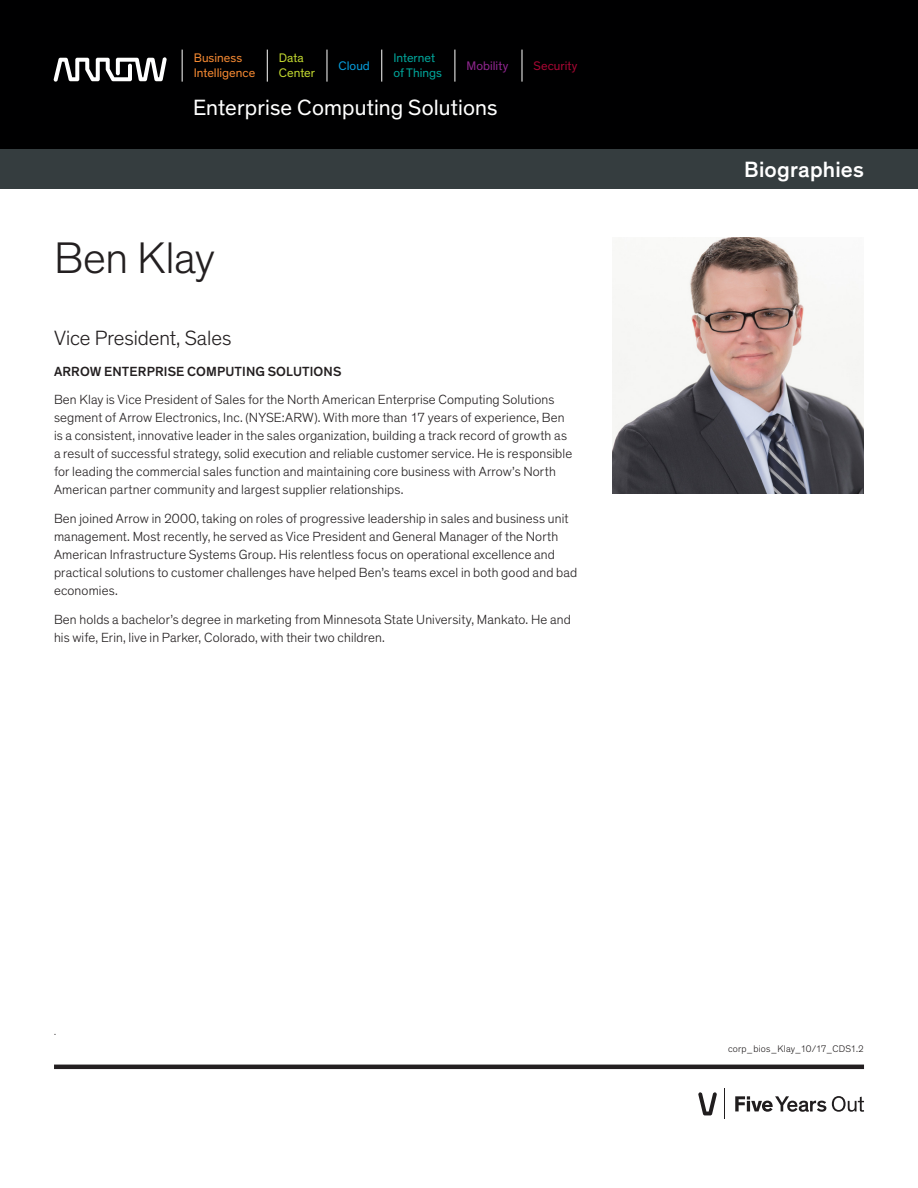
<style>
.page{position:relative;width:918px;height:1188px;background:#fff}
.page>*{position:absolute;margin:0;border:0;box-sizing:border-box;transform-origin:0 0}
.Headline_30_34{font:300 45px "Theinhardt";letter-spacing:-.01em;color:#231f20}
.t1{font:22.5px "Theinhardt";letter-spacing:.005em;color:#fff}
.t2{font:500 22.5px "Theinhardt";letter-spacing:.01em;color:#fff}
.Subhead_14_17{font:300 21px "Theinhardt";letter-spacing:-.005em;color:#231f20}
.Body_Copy_9_12{font:300 13.5px/18px "Theinhardt";letter-spacing:.01em;color:#231f20}
.Body_Copy_9_12-2{font:500 13.5px "Theinhardt";letter-spacing:.01em;color:#231f20}
.t3{font:12.6px/14.5px "Theinhardt";color:#f58932}
.t4{font:12.6px/14.5px "Theinhardt";color:#00a59a}
.t5{font:12.6px/14.5px "Theinhardt";letter-spacing:.005em;color:#c1d72f}
.t6{font:12.6px "Theinhardt";letter-spacing:.005em;color:#90268f}
.t7{font:12.6px "Theinhardt";letter-spacing:.005em;color:#a60733}
.t8{font:12.6px "Theinhardt";color:#069ddc}
.Legal_6_7{font:300 9.75px "Theinhardt";letter-spacing:.02em;color:#231f20}
</style>
<div class="page">
<div style="left:0;top:148px;width:918px;height:41px;background:#353d3f"></div>
<div style="left:0;top:0;width:918px;height:148px;background:#000001"></div>
<hr style="left:54px;top:1065px;width:810px;height:4px;background:#231f20">
<svg style="left:735px;top:1096px;width:91px;height:16px"></svg>
<svg style="left:832px;top:1096px;width:32px;height:16px"></svg>
<hr style="left:725px;top:1088px;width:1px;height:31px;background:#201d1e">
<svg style="left:698px;top:1092px;width:19px;height:23px"></svg>
<img style="left:612px;top:237px;width:252px;height:257px">
<hr style="left:182px;top:50px;width:1px;height:32px;background:#fff">
<hr style="left:267px;top:50px;width:1px;height:32px;background:#fff">
<hr style="left:327px;top:50px;width:1px;height:32px;background:#fff">
<hr style="left:382px;top:50px;width:1px;height:32px;background:#fff">
<hr style="left:455px;top:50px;width:1px;height:32px;background:#fff">
<hr style="left:522px;top:50px;width:1px;height:32px;background:#fff">
<svg style="left:53px;top:57px;width:114px;height:25px"></svg>
<p class="t3" style="left:194px;top:51px;width:63px">Business<br>Intelligence</p>
<p class="t5" style="left:279px;top:51px;width:38px">Data<br>Center</p>
<p class="t8" style="left:339px;top:58px;width:33px">Cloud</p>
<p class="t4" style="left:393px;top:51px;width:50px">Internet of Things</p>
<p class="t6" style="left:467px;top:58px;width:43px">Mobility</p>
<p class="t7" style="left:534px;top:58px;width:45px">Security</p>
<p class="t1" style="left:193px;top:94px;width:306px">Enterprise Computing Solutions</p>
<p class="Headline_30_34" style="left:54px;top:231px;width:162px">Ben Klay</p>
<p class="Subhead_14_17" style="left:54px;top:326px;width:179px">Vice President, Sales</p>
<p class="Body_Copy_9_12-2" style="left:54px;top:363px;width:289px">ARROW ENTERPRISE COMPUTING SOLUTIONS</p>
<p class="Body_Copy_9_12" style="left:54px;top:391px;width:520px">Ben Klay is Vice President of Sales for the North American Enterprise Computing Solutions segment of Arrow Electronics, Inc. (NYSE:ARW). With more than 17 years of experience, Ben is a consistent, innovative leader in the sales organization, building a track record of growth as a result of successful strategy, solid execution and reliable customer service. He is responsible for leading the commercial sales function and maintaining core business with Arrow’s North American partner community and largest supplier relationships.</p>
<p class="Body_Copy_9_12" style="left:54px;top:510px;width:525px">Ben joined Arrow in 2000, taking on roles of progressive leadership in sales and business unit management. Most recently, he served as Vice President and General Manager of the North American Infrastructure Systems Group. His relentless focus on operational excellence and practical solutions to customer challenges have helped Ben’s teams excel in both good and bad economies.</p>
<p class="Body_Copy_9_12" style="left:54px;top:611px;width:518px">Ben holds a bachelor’s degree in marketing from Minnesota State University, Mankato. He and his wife, Erin, live in Parker, Colorado, with their two children.</p>
<p class="t2" style="left:744px;top:156px;width:121px">Biographies</p>
<p class="Legal_6_7" style="left:54px;top:1026px;width:3px">.</p>
<p class="Legal_6_7" style="left:728px;top:1043px;width:137px">corp_bios_Klay_10/17_CDS1.2</p>
</div>
